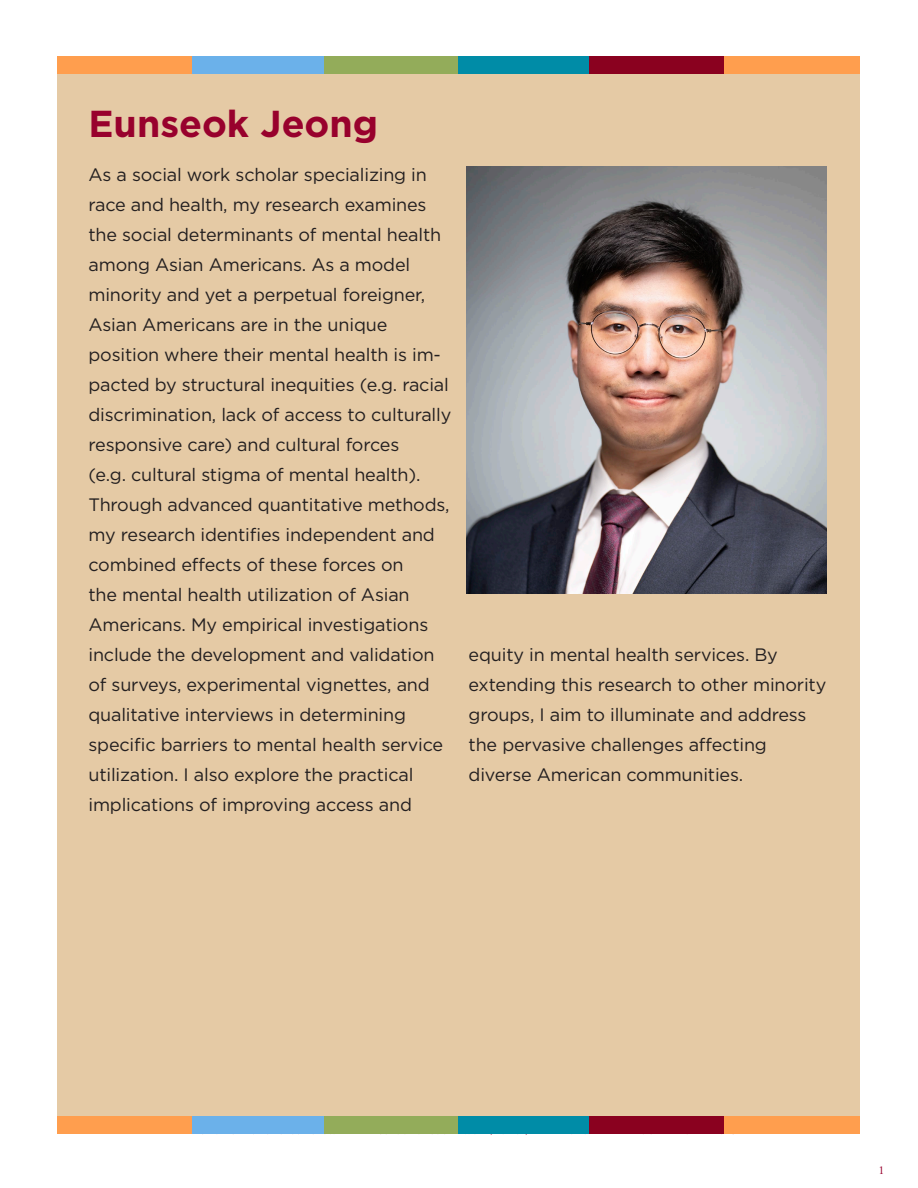
<style>
.page{position:relative;width:918px;height:1188px;background:#fff}
.page>*{position:absolute;margin:0;border:0;box-sizing:border-box;transform-origin:0 0}
.t1{font:700 37.5px "Gotham";color:#98012d}
.t2{font:18px/30px "Gotham";letter-spacing:-.01em;color:#231f20}
.t3{font:12px "Adobe Garamond Pro";color:#98012d}
</style>
<div class="page">
<div style="left:57px;top:56px;width:803px;height:1078px;background:#e5caa5"></div>
<div style="left:57px;top:1116px;width:135px;height:18px;background:#ff9e4e"></div>
<div style="left:724px;top:1116px;width:136px;height:18px;background:#ff9e4e"></div>
<div style="left:192px;top:1116px;width:132px;height:18px;background:#6bb1ea"></div>
<div style="left:324px;top:1116px;width:135px;height:18px;background:#93ac5a"></div>
<div style="left:459px;top:1116px;width:131px;height:18px;background:#008ca7"></div>
<div style="left:589px;top:1116px;width:135px;height:18px;background:#8a011f"></div>
<div style="left:57px;top:56px;width:135px;height:17px;background:#ff9e4e"></div>
<div style="left:724px;top:56px;width:136px;height:17px;background:#ff9e4e"></div>
<div style="left:192px;top:56px;width:132px;height:17px;background:#6bb1ea"></div>
<div style="left:324px;top:56px;width:135px;height:17px;background:#93ac5a"></div>
<div style="left:459px;top:56px;width:131px;height:17px;background:#008ca7"></div>
<div style="left:589px;top:56px;width:135px;height:17px;background:#8a011f"></div>
<img style="left:467px;top:166px;width:360px;height:428px">
<h1 class="t1" style="left:88px;top:99px;width:291px">Eunseok Jeong</h1>
<p class="t2" style="left:88px;top:159px;width:364px">As a social work scholar specializing in race and health, my research examines the social determinants of mental health among Asian Americans. As a model minority and yet a perpetual foreigner, Asian Americans are in the unique position where their mental health is im&shy;pacted by structural inequities (e.g. racial discrimination, lack of access to culturally responsive care) and cultural forces<br>(e.g. cultural stigma of mental health).<br>Through advanced quantitative methods, my research identifies independent and combined effects of these forces on<br>the mental health utilization of Asian Americans. My empirical investigations include the development and validation of surveys, experimental vignettes, and qualitative interviews in determining specific barriers to mental health service utilization. I also explore the practical implications of improving access and</p>
<p class="t2" style="left:469px;top:639px;width:359px">equity in mental health services. By extending this research to other minority groups, I aim to illuminate and address the pervasive challenges affecting diverse American communities.</p>
<p class="t3" style="left:879px;top:1163px;width:7px">1</p>
</div>
